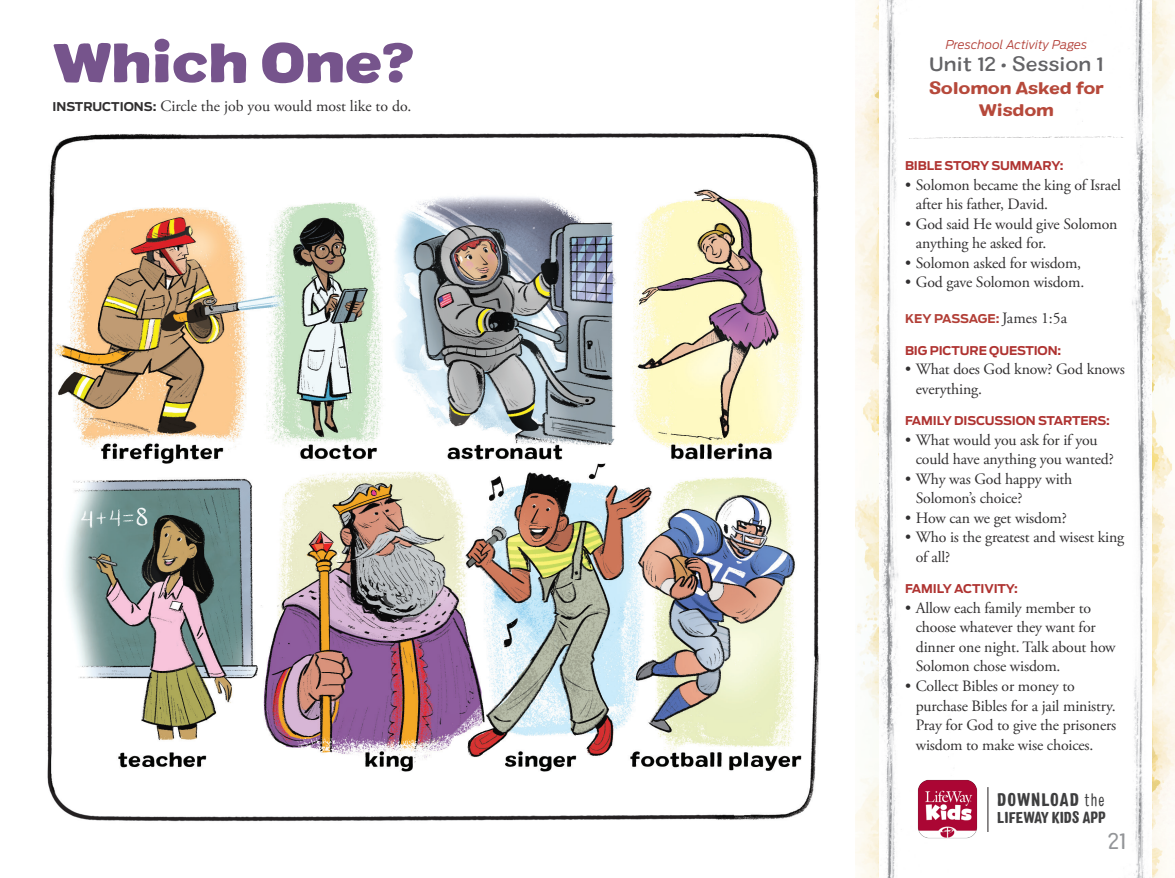
<style>
.page{position:relative;width:1175px;height:878px;background:#fff}
.page>*{position:absolute;margin:0;border:0;box-sizing:border-box;transform-origin:0 0}
.t1{font:900 expanded 54px "Colby";letter-spacing:-.025em;color:#76548c}
.t2{font:22.5px "Colby St Reg";color:#939598}
.Unit-Session_Number{font:500 expanded 19.5px "Colby";color:#636366}
.t3{font:900 condensed 18.15px "Colby";letter-spacing:.06em;color:#3e3e3f}
.head1{font:16.5px/22.5px "Colby Ex Bld";letter-spacing:-.015em;color:#b6493b;text-align:center}
.Subhead_nested_1{font:15.75px/19.5px "Adobe Garamond Pro";letter-spacing:-.01em;color:#312f30}
.t4{font:900 condensed 15.75px "Colby";color:#3e3e3f}
.Subhead{font:700 12px "Antenna";letter-spacing:-.01em;color:#af3331}
.Age_Group{font:italic 300 12px "Antenna";letter-spacing:.005em;color:#b23e36}
.Subhead_nested_1-2{font:700 12px "Antenna";letter-spacing:-.015em;color:#b23e36}
.Subhead_0{font:700 12px "Antenna";letter-spacing:-.01em;color:#af3331}
.s1{font-family:"Antenna";font-weight:700;font-size:12px}
.s2{font-family:"Adobe Garamond Pro";font-weight:400;font-size:15.75px;color:#312f30}
.s3{font-weight:300}
</style>
<div class="page">
<img style="left:1151px;top:0;width:23px;height:878px">
<img style="left:1082px;top:0;width:69px;height:878px">
<img style="left:855px;top:0;width:24px;height:878px">
<img style="left:879px;top:0;width:70px;height:878px">
<img style="left:47px;top:133px;width:772px;height:689px">
<img style="left:913px;top:775px;width:65px;height:67px">
<hr style="left:987px;top:787px;width:1px;height:45px;background:#231f20">
<svg style="left:908px;top:136px;width:216px;height:3px"></svg>
<p class="t1" style="left:52px;top:25px;width:363px">Which One?</p>
<p class="Subhead_nested_1" style="left:52px;top:97px;width:360px"><span class="s1">INSTRUCTIONS:</span> Circle the job you would most like to do.</p>
<p class="Age_Group" style="left:945px;top:36px;width:143px">Preschool Activity Pages</p>
<p class="Unit-Session_Number" style="left:929px;top:52px;width:176px">Unit 12 • Session 1</p>
<p class="head1" style="left:928px;top:77px;width:177px">Solomon Asked for<br>Wisdom</p>
<p class="Subhead_0" style="left:905px;top:159px;width:160px">BIBLE STORY SUMMARY:</p>
<p class="Subhead_nested_1" style="left:915px;top:175px;width:207px;text-indent:-11px">• Solomon became the king of Israel after his father, David.</p>
<p class="Subhead_nested_1" style="left:915px;top:214px;width:203px;text-indent:-11px">• God said He would give Solomon anything he asked for.</p>
<p class="Subhead_nested_1" style="left:905px;top:253px;width:178px">• Solomon asked for wisdom,</p>
<p class="Subhead_nested_1" style="left:905px;top:273px;width:181px">• God gave Solomon wisdom.</p>
<p class="Subhead_nested_1-2" style="left:905px;top:312px;width:164px">KEY PASSAGE: <span class="s2">James 1:5a</span></p>
<p class="Subhead" style="left:905px;top:343px;width:158px">BIG PICTURE QUESTION:</p>
<p class="Subhead_nested_1" style="left:915px;top:360px;width:210px;text-indent:-11px">• What does God know? God knows everything.</p>
<p class="Subhead" style="left:905px;top:414px;width:206px">FAMILY DISCUSSION STARTERS:</p>
<p class="Subhead_nested_1" style="left:915px;top:430px;width:199px;text-indent:-11px">• What would you ask for if you could have anything you wanted?</p>
<p class="Subhead_nested_1" style="left:915px;top:469px;width:158px;text-indent:-11px">• Why was God happy with<br>Solomon’s choice?</p>
<p class="Subhead_nested_1" style="left:905px;top:508px;width:163px">• How can we get wisdom?</p>
<p class="Subhead_nested_1" style="left:915px;top:528px;width:210px;text-indent:-11px">• Who is the greatest and wisest king of all?</p>
<p class="Subhead" style="left:905px;top:582px;width:114px">FAMILY ACTIVITY:</p>
<p class="Subhead_nested_1" style="left:915px;top:598px;width:201px;text-indent:-11px">• Allow each family member to choose whatever they want for dinner one night. Talk about how<br>Solomon chose wisdom.</p>
<p class="Subhead_nested_1" style="left:915px;top:676px;width:202px;text-indent:-11px">• Collect Bibles or money to purchase Bibles for a jail ministry.<br>Pray for God to give the prisoners wisdom to make wise choices.</p>
<p class="t3" style="left:997px;top:788px;width:109px">DOWNLOAD <span class="s3">the</span></p>
<p class="t4" style="left:997px;top:807px;width:110px">LIFEWAY KIDS APP</p>
<h2 class="t2" style="left:1107px;top:826px;width:20px">21</h2>
</div>
